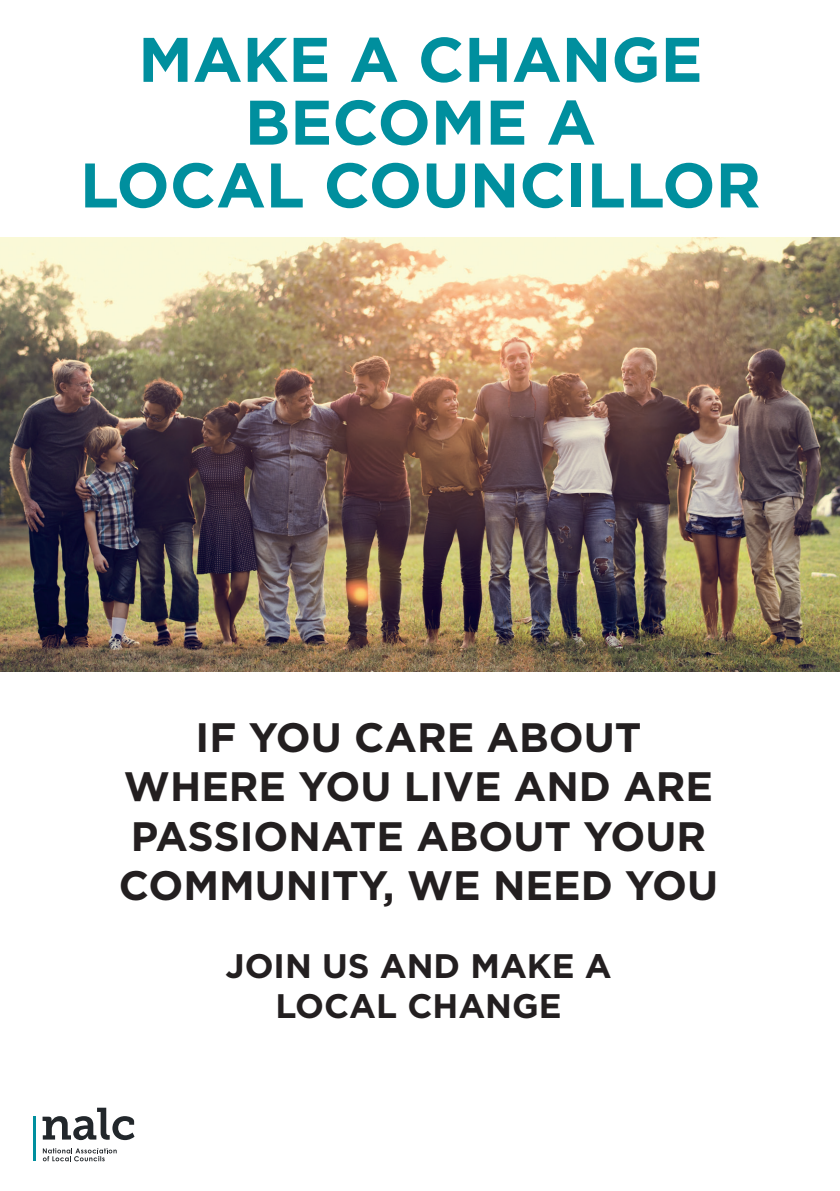
<style>
.page{position:relative;width:840px;height:1191px;background:#fff}
.page>*{position:absolute;margin:0;border:0;box-sizing:border-box;transform-origin:0 0}
.t1{font:700 62.8px/62.8px "Gotham";color:#008f9e;text-align:center}
.t2{font:700 41px/49.4px "Gotham";color:#231f20;text-align:center}
.t3{font:700 34px/40.8px "Gotham";color:#231f20;text-align:center}
</style>
<div class="page">
<img style="left:0;top:237px;width:839px;height:434px">
<hr style="left:33px;top:1116px;width:3px;height:45px;background:#008f9e">
<svg style="left:43px;top:1148px;width:74px;height:13px"></svg>
<svg style="left:43px;top:1107px;width:91px;height:33px"></svg>
<p class="t1" style="left:138px;top:28px;width:565px">MAKE A CHANGE</p>
<p class="t1" style="left:80px;top:91px;width:682px">BECOME A<br>LOCAL COUNCILLOR</p>
<p class="t2" style="left:119px;top:712px;width:600px">IF YOU CARE ABOUT<br>WHERE YOU LIVE AND ARE<br>PASSIONATE ABOUT YOUR<br>COMMUNITY, WE NEED YOU</p>
<p class="t3" style="left:225px;top:945px;width:387px">JOIN US AND MAKE A<br>LOCAL CHANGE</p>
</div>
